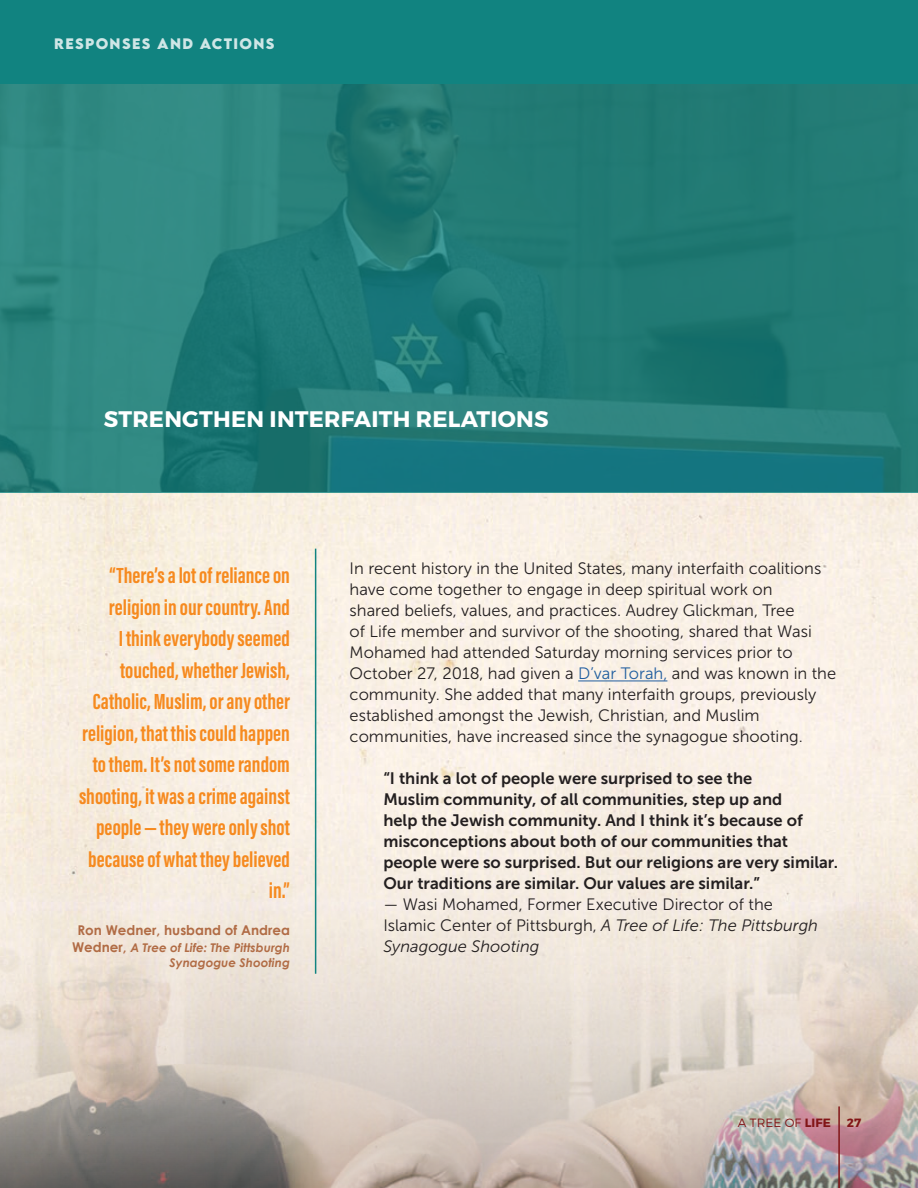
<style>
.page{position:relative;width:918px;height:1188px;background:#fff}
.page>*{position:absolute;margin:0;border:0;box-sizing:border-box;transform-origin:0 0}
.t1{font:700 22.5px/31.5px "Acumin Pro Extra Cond";color:#f68a1f;text-align:right}
.t2{font:700 22.5px "Montserrat";letter-spacing:.01em;color:#fff}
.Body_copy{font:16.5px/21px "Museo Sans 300";color:#231f20}
.Body_copy-2{font:16.5px/21px "Museo Sans 700";color:#231f20}
.Quote_Attribution{font:700 13.5px "Century Gothic";color:#b16c45}
.t3{font:700 13.5px "LEMONMILK";letter-spacing:.1em;color:#cfe6e6}
.Quote_Attribution-2{font:italic 700 12px/15px "Century Gothic";color:#b16c45;text-align:right}
.t4{font:300 12px "Montserrat";letter-spacing:.01em;color:#821517}
.t5{font:700 12px "Montserrat";color:#821517}
.s1{font-style:normal;font-size:13.5px}
.s2{color:#215e9f}
.s3{font-style:italic}
.s4{font-weight:700}
</style>
<div class="page">
<img style="left:0;top:492px;width:918px;height:338px">
<img style="left:0;top:830px;width:918px;height:358px">
<hr style="left:578px;top:681px;width:89px;height:1px;background:#215e9f">
<svg style="left:0;top:83px;width:918px;height:409px;background:#237d78"></svg>
<div style="left:0;top:0;width:918px;height:83px;background:#118380"></div>
<hr style="left:315px;top:549px;width:1px;height:425px;background:#118380">
<hr style="left:838px;top:1106px;width:2px;height:82px;background:#821517">
<p class="t3" style="left:54px;top:35px;width:222px">RESPONSES AND ACTIONS</p>
<h3 class="t2" style="left:104px;top:405px;width:446px">STRENGTHEN INTERFAITH RELATIONS</h3>
<p class="t1" style="left:79px;top:560px;width:212px">“There’s a lot of reliance on religion in our country. And<br>I think everybody seemed touched, whether Jewish,<br>Catholic, Muslim, or any other religion, that this could happen to them. It’s not some random shooting, it was a crime against people — they were only shot because of what they believed in.”</p>
<p class="Quote_Attribution" style="left:77px;top:922px;width:214px">Ron Wedner, husband of Andrea</p>
<p class="Quote_Attribution-2" style="left:72px;top:939px;width:219px"><span class="s1">Wedner,</span> A Tree of Life: The Pittsburgh<br>Synagogue Shooting</p>
<p class="Body_copy" style="left:350px;top:558px;width:488px">In recent history in the United States, many interfaith coalitions have come together to engage in deep spiritual work on<br>shared beliefs, values, and practices. Audrey Glickman, Tree<br>of Life member and survivor of the shooting, shared that Wasi Mohamed had attended Saturday morning services prior to October 27, 2018, had given a <span class="s2">D’var Torah,</span> and was known in the community. She added that many interfaith groups, previously established amongst the Jewish, Christian, and Muslim communities, have increased since the synagogue shooting.</p>
<p class="Body_copy-2" style="left:383px;top:768px;width:456px">“I think a lot of people were surprised to see the<br>Muslim community, of all communities, step up and<br>help the Jewish community. And I think it’s because of misconceptions about both of our communities that people were so surprised. But our religions are very similar.<br>Our traditions are similar. Our values are similar.”</p>
<p class="Body_copy" style="left:383px;top:894px;width:436px">— Wasi Mohamed, Former Executive Director of the<br>Islamic Center of Pittsburgh, <span class="s3">A Tree of Life: The Pittsburgh<br>Synagogue Shooting</span></p>
<p class="t4" style="left:738px;top:1115px;width:95px">A TREE OF <span class="s4">LIFE</span></p>
<p class="t5" style="left:847px;top:1115px;width:16px">27</p>
</div>
